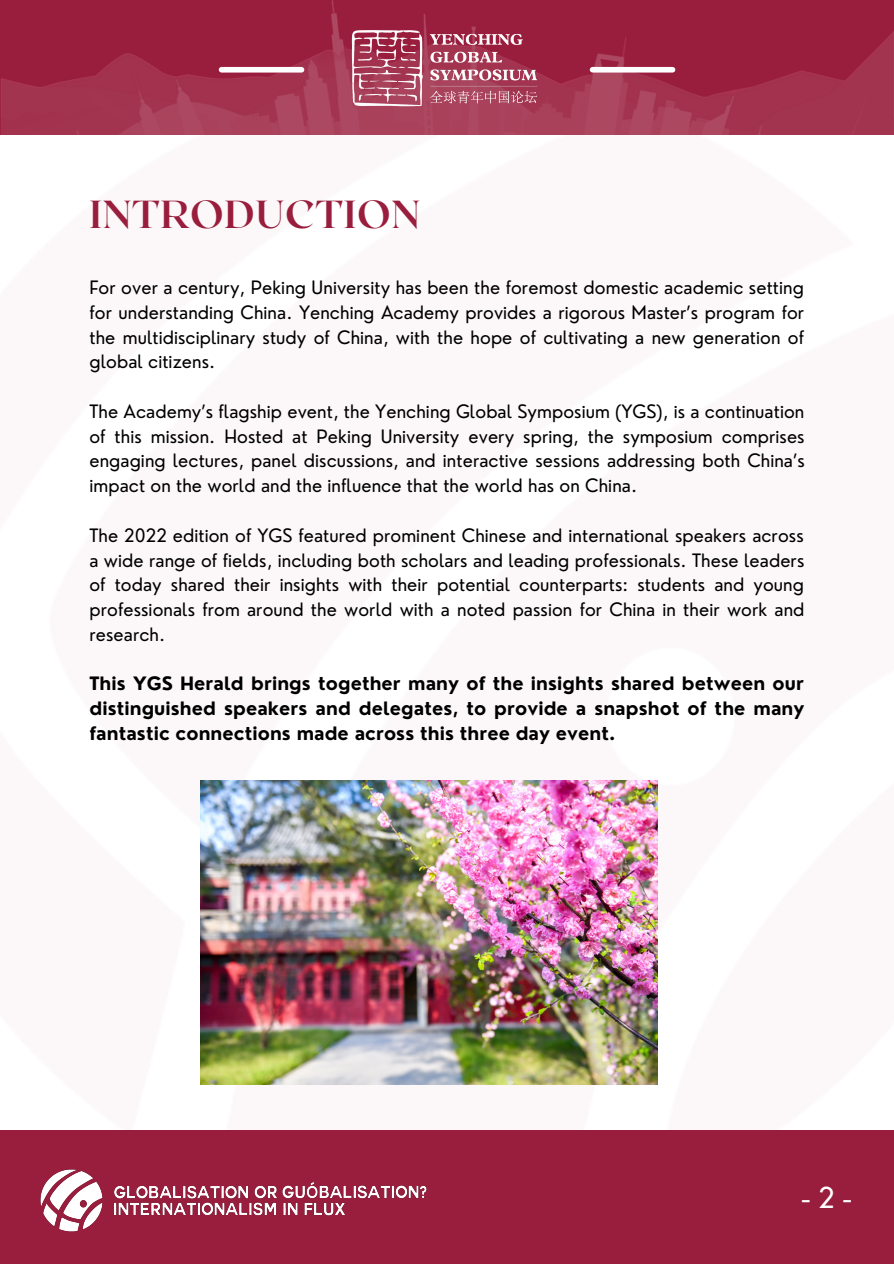
<style>
.page{position:relative;width:894px;height:1264px;background:#fff}
.page>*{position:absolute;margin:0;border:0;box-sizing:border-box;transform-origin:0 0}
.t1{font:700 39px "Roxborough CF";letter-spacing:.02em;color:#991d3c}
.t2{font:28.05px "Nourd";color:#fff}
.t3{font:18px/24.8px "Nourd";letter-spacing:.005em;color:#000;text-align:justify}
.t4{font:700 18px/24.8px "Nourd";letter-spacing:.005em;color:#000;text-align:justify}
</style>
<div class="page">
<div style="left:0;top:1130px;width:893px;height:133px;background:#991d3c"></div>
<img style="left:0;top:0;width:893px;height:134px">
<img style="left:347px;top:21px;width:200px;height:91px">
<img style="left:40px;top:1169px;width:387px;height:63px">
<div style="left:592px;top:67px;width:80px;height:6px;background:#fff"></div>
<div style="left:221px;top:67px;width:80px;height:6px;background:#fff"></div>
<img style="left:201px;top:780px;width:456px;height:304px">
<h1 class="t1" style="left:89px;top:189px;width:332px">INTRODUCTION</h1>
<p class="t3" style="left:89px;top:275px;width:716px">For over a century, Peking University has been the foremost domestic academic setting for understanding China. Yenching Academy provides a rigorous Master’s program for the multidisciplinary study of China, with the hope of cultivating a new generation of global citizens.</p>
<p class="t3" style="left:89px;top:399px;width:716px">The Academy’s flagship event, the Yenching Global Symposium (YGS), is a continuation of this mission. Hosted at Peking University every spring, the symposium comprises engaging lectures, panel discussions, and interactive sessions addressing both China’s impact on the world and the influence that the world has on China.</p>
<p class="t3" style="left:89px;top:522px;width:716px">The 2022 edition of YGS featured prominent Chinese and international speakers across a wide range of fields, including both scholars and leading professionals. These leaders of today shared their insights with their potential counterparts: students and young professionals from around the world with a noted passion for China in their work and research.</p>
<p class="t4" style="left:89px;top:671px;width:716px">This YGS Herald brings together many of the insights shared between our distinguished speakers and delegates, to provide a snapshot of the many fantastic connections made across this three day event.</p>
<h2 class="t2" style="left:801px;top:1179px;width:52px">-2-</h2>
</div>
